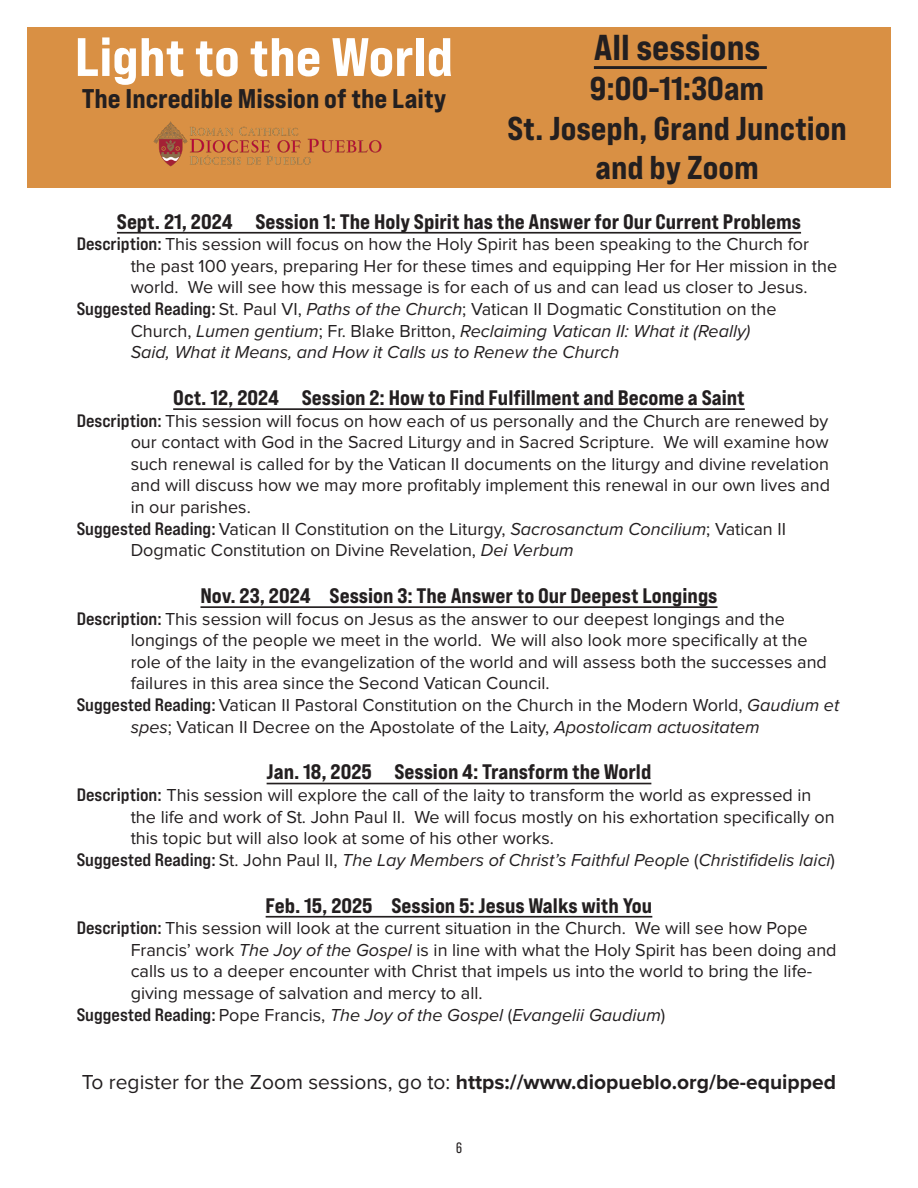
<style>
.page{position:relative;width:918px;height:1188px;background:#fff}
.page>*{position:absolute;margin:0;border:0;box-sizing:border-box;transform-origin:0 0}
.t1{font:800 expanded 54px "Bebas Neue Pro";color:#fff}
.t2{font:800 expanded 36px "Bebas Neue Pro";color:#231f20}
.t3{font:800 expanded 33px "Bebas Neue Pro";color:#231f20}
.t4{font:800 expanded 27px "Bebas Neue Pro";color:#231f20}
.t5{font:800 expanded 21px "Bebas Neue Pro";color:#231f20}
.t6{font:700 21px "Proxima Nova";color:#231f20}
.t7{font:18px/21.6px "Proxima Nova";color:#231f20}
.t8{font:italic 18px/21.6px "Proxima Nova";color:#231f20}
.t9{font:15px "Bebas Neue Pro";color:#231f20}
.s1{font-family:"Bebas Neue Pro";font-weight:700;font-stretch:expanded}
.s2{font-family:"Bebas Neue Pro";font-weight:700;font-style:normal;font-stretch:expanded}
.s3{font-style:normal}
.s4{font-style:italic}
.s5{font-weight:400}
</style>
<div class="page">
<hr style="left:117px;top:232px;width:684px;height:2px;background:#231f20">
<hr style="left:173px;top:408px;width:572px;height:2px;background:#231f20">
<hr style="left:200px;top:606px;width:518px;height:2px;background:#231f20">
<hr style="left:267px;top:783px;width:384px;height:1px;background:#231f20">
<hr style="left:266px;top:916px;width:386px;height:2px;background:#231f20">
<div style="left:27px;top:27px;width:864px;height:160px;background:#d99044"></div>
<hr style="left:594px;top:66px;width:173px;height:3px;background:#231f20">
<img style="left:153px;top:121px;width:229px;height:46px">
<p class="t1" style="left:75px;top:23px;width:380px">Light to the World</p>
<p class="t4" style="left:82px;top:82px;width:366px">The Incredible Mission of the Laity</p>
<p class="t2" style="left:594px;top:25px;width:168px">All sessions</p>
<p class="t3" style="left:590px;top:68px;width:176px">9:00-11:30am</p>
<p class="t3" style="left:507px;top:107px;width:341px">St. Joseph, Grand Junction</p>
<p class="t3" style="left:595px;top:147px;width:165px">and by Zoom</p>
<p class="t5" style="left:117px;top:208px;width:686px">Sept. 21, 2024 Session 1: The Holy Spirit has the Answer for Our Current Problems</p>
<p class="t7" style="left:131px;top:234px;width:708px;text-indent:-54px"><span class="s1">Description:</span> This session will focus on how the Holy Spirit has been speaking to the Church for the past 100 years, preparing Her for these times and equipping Her for Her mission in the world. We will see how this message is for each of us and can lead us closer to Jesus.</p>
<p class="t8" style="left:131px;top:297px;width:647px;text-indent:-54px"><span class="s2">Suggested Reading:</span> <span class="s3">St. Paul VI,</span> Paths of the Church<span class="s3">; Vatican II Dogmatic Constitution on the<br>Church,</span> Lumen gentium<span class="s3">; Fr. Blake Britton,</span> Reclaiming Vatican II: What it (Really)<br>Said, What it Means, and How it Calls us to Renew the Church</p>
<p class="t5" style="left:173px;top:384px;width:573px">Oct. 12, 2024 Session 2: How to Find Fulfillment and Become a Saint</p>
<p class="t7" style="left:131px;top:410px;width:701px;text-align:justify;text-indent:-54px"><span class="s1">Description:</span> This session will focus on how each of us personally and the Church are renewed by our contact with God in the Sacred Liturgy and in Sacred Scripture. We will examine how such renewal is called for by the Vatican II documents on the liturgy and divine revelation and will discuss how we may more profitably implement this renewal in our own lives and in our parishes.</p>
<p class="t7" style="left:131px;top:518px;width:657px;text-indent:-54px"><span class="s1">Suggested Reading:</span> Vatican II Constitution on the Liturgy, <span class="s4">Sacrosanctum Concilium</span>; Vatican II<br>Dogmatic Constitution on Divine Revelation, <span class="s4">Dei Verbum</span></p>
<p class="t5" style="left:200px;top:582px;width:519px">Nov. 23, 2024 Session 3: The Answer to Our Deepest Longings</p>
<p class="t7" style="left:131px;top:608px;width:698px;text-indent:-54px"><span class="s1">Description:</span> This session will focus on Jesus as the answer to our deepest longings and the longings of the people we meet in the world. We will also look more specifically at the role of the laity in the evangelization of the world and will assess both the successes and failures in this area since the Second Vatican Council.</p>
<p class="t7" style="left:131px;top:694px;width:710px;text-indent:-54px"><span class="s1">Suggested Reading:</span> Vatican II Pastoral Constitution on the Church in the Modern World, <span class="s4">Gaudium et spes</span>; Vatican II Decree on the Apostolate of the Laity, <span class="s4">Apostolicam actuositatem</span></p>
<p class="t5" style="left:267px;top:759px;width:386px">Jan. 18, 2025 Session 4: Transform the World</p>
<p class="t7" style="left:131px;top:784px;width:705px;text-indent:-54px"><span class="s1">Description:</span> This session will explore the call of the laity to transform the world as expressed in the life and work of St. John Paul II. We will focus mostly on his exhortation specifically on this topic but will also look at some of his other works.</p>
<p class="t8" style="left:77px;top:848px;width:760px"><span class="s2">Suggested Reading:</span> <span class="s3">St. John Paul II,</span> The Lay Members of Christ’s Faithful People <span class="s3">(</span>Christifidelis laici<span class="s3">)</span></p>
<p class="t5" style="left:266px;top:892px;width:388px">Feb. 15, 2025 Session 5: Jesus Walks with You</p>
<p class="t7" style="left:131px;top:918px;width:707px;text-indent:-54px"><span class="s1">Description:</span> This session will look at the current situation in the Church. We will see how Pope Francis’ work <span class="s4">The Joy of the Gospel</span> is in line with what the Holy Spirit has been doing and calls us to a deeper encounter with Christ that impels us into the world to bring the life&shy;giving message of salvation and mercy to all.</p>
<p class="t8" style="left:77px;top:1003px;width:590px"><span class="s2">Suggested Reading:</span> <span class="s3">Pope Francis,</span> The Joy of the Gospel <span class="s3">(</span>Evangelii Gaudium<span class="s3">)</span></p>
<p class="t6" style="left:82px;top:1066px;width:756px"><span class="s5">To register for the Zoom sessions, go to:</span> https://www.diopueblo.org/be-equipped</p>
<p class="t9" style="left:456px;top:1139px;width:7px">6</p>
</div>
